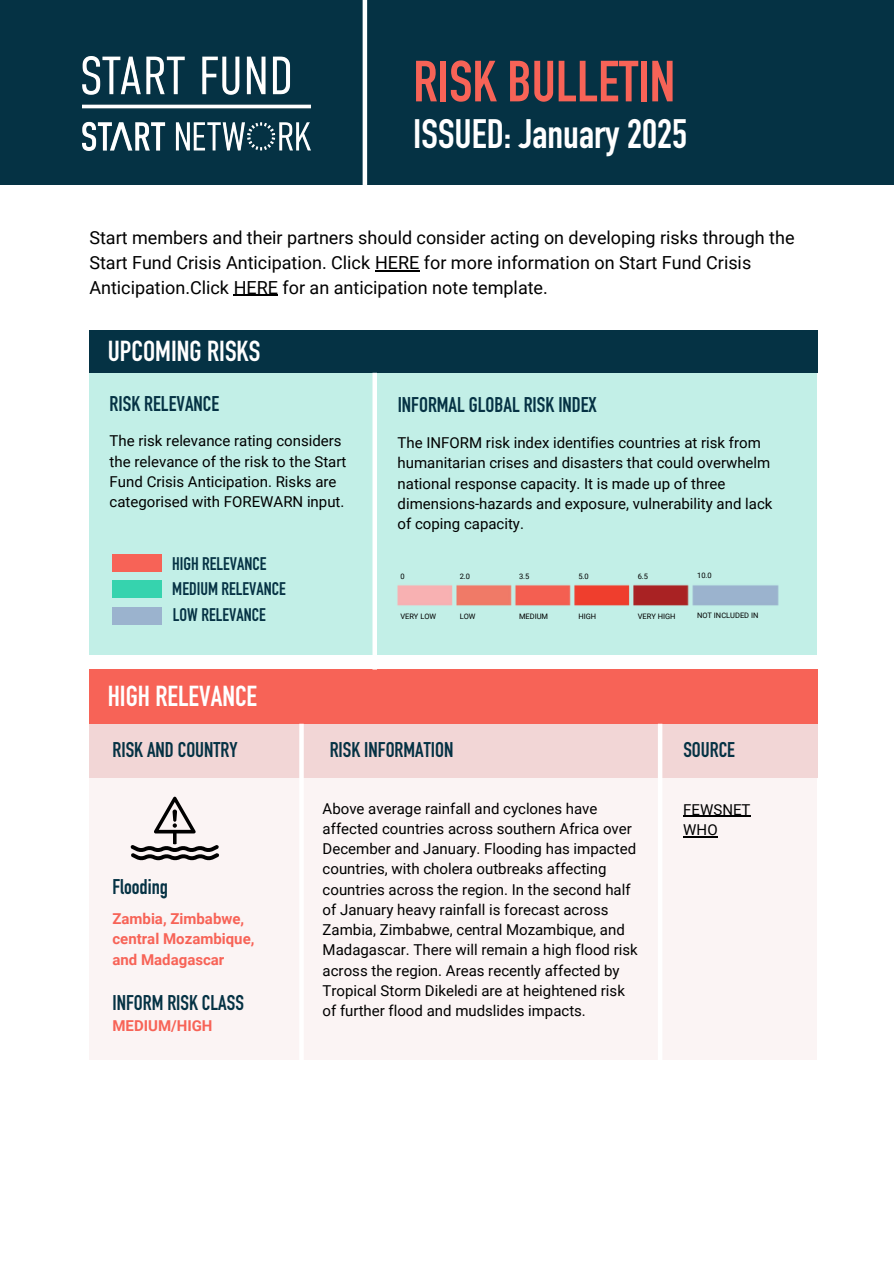
<style>
.page{position:relative;width:894px;height:1264px;background:#fff}
.page>*{position:absolute;margin:0;border:0;box-sizing:border-box;transform-origin:0 0}
.t1{font:700 57px "DIN Condensed";color:#f76357}
.t2{font:700 40.5px "DIN Condensed";color:#fff}
.t3{font:700 28.5px "DIN Condensed";color:#fff}
.t4{font:700 21px "DIN Condensed";color:#053244}
.t5{font:18px/24.8px "Roboto";color:#000}
.t6{font:700 18px "DIN Condensed";color:#053244}
.t7{font:15px/20.2px "Roboto";color:#000}
.t8{font:700 15px/20.2px "Roboto";color:#f76357}
.t9{font:7.5px "Roboto";color:#000}
</style>
<div class="page">
<div style="left:0;top:0;width:893px;height:185px;background:#053244"></div>
<div style="left:89px;top:373px;width:727px;height:282px;background:#c2efe7"></div>
<div style="left:89px;top:330px;width:728px;height:43px;background:#053244"></div>
<div style="left:89px;top:723px;width:728px;height:55px;background:#f2d6d6"></div>
<div style="left:362px;top:0;width:5px;height:185px;background:#fff"></div>
<div style="left:89px;top:778px;width:727px;height:281px;background:#fbf4f4"></div>
<img style="left:397px;top:584px;width:382px;height:22px">
<div style="left:89px;top:669px;width:728px;height:54px;background:#f76357"></div>
<div style="left:112px;top:554px;width:50px;height:17px;background:#f76357"></div>
<div style="left:112px;top:580px;width:50px;height:17px;background:#36d3ae"></div>
<div style="left:112px;top:607px;width:50px;height:17px;background:#9bb3ce"></div>
<div style="left:372px;top:373px;width:5px;height:296px;background:#fff"></div>
<div style="left:299px;top:723px;width:5px;height:451px;background:#fff"></div>
<div style="left:657px;top:723px;width:5px;height:451px;background:#fff"></div>
<img style="left:83px;top:56px;width:228px;height:95px">
<hr style="left:375px;top:270px;width:44px;height:1px;background:#000">
<hr style="left:234px;top:295px;width:44px;height:1px;background:#000">
<hr style="left:683px;top:815px;width:67px;height:2px;background:#000">
<hr style="left:683px;top:836px;width:34px;height:1px;background:#000">
<svg style="left:130px;top:796px;width:89px;height:64px"></svg>
<h1 class="t1" style="left:413px;top:61px;width:263px">RISK BULLETIN</h1>
<h1 class="t2" style="left:413px;top:119px;width:275px">ISSUED: January 2025</h1>
<h6 class="t5" style="left:89px;top:225px;width:706px">Start members and their partners should consider acting on developing risks through the<br>Start Fund Crisis Anticipation. Click HERE for more information on Start Fund Crisis<br>Anticipation.Click HERE for an anticipation note template.</h6>
<h2 class="t3" style="left:108px;top:341px;width:154px">UPCOMING RISKS</h2>
<h3 class="t4" style="left:110px;top:395px;width:111px">RISK RELEVANCE</h3>
<p class="t4" style="left:397px;top:397px;width:200px">INFORMAL GLOBAL RISK INDEX</p>
<p class="t7" style="left:110px;top:431px;width:238px">The risk relevance rating considers the relevance of the risk to the Start Fund Crisis Anticipation. Risks are categorised with FOREWARN input.</p>
<p class="t7" style="left:397px;top:433px;width:376px">The INFORM risk index identifies countries at risk from humanitarian crises and disasters that could overwhelm national response capacity. It is made up of three dimensions-hazards and exposure, vulnerability and lack of coping capacity.</p>
<p class="t6" style="left:172px;top:557px;width:96px">HIGH RELEVANCE</p>
<p class="t6" style="left:172px;top:582px;width:115px">MEDIUM RELEVANCE</p>
<p class="t6" style="left:173px;top:608px;width:94px">LOW RELEVANCE</p>
<p class="t9" style="left:400px;top:612px;width:37px">VERY LOW</p>
<p class="t9" style="left:459px;top:612px;width:17px">LOW</p>
<p class="t9" style="left:519px;top:612px;width:31px">MEDIUM</p>
<p class="t9" style="left:578px;top:612px;width:19px">HIGH</p>
<p class="t9" style="left:637px;top:612px;width:39px">VERY HIGH</p>
<h2 class="t9" style="left:697px;top:611px;width:63px">NOT INCLUDED IN</h2>
<h3 class="t9" style="left:400px;top:571px;width:6px">0</h3>
<h3 class="t9" style="left:459px;top:571px;width:12px">2.0</h3>
<h3 class="t9" style="left:519px;top:571px;width:12px">3.5</h3>
<p class="t9" style="left:578px;top:571px;width:12px">5.0</p>
<p class="t9" style="left:637px;top:571px;width:12px">6.5</p>
<p class="t9" style="left:697px;top:571px;width:16px">10.0</p>
<h5 class="t3" style="left:108px;top:685px;width:151px">HIGH RELEVANCE</h5>
<h5 class="t4" style="left:112px;top:741px;width:127px">RISK AND COUNTRY</h5>
<h5 class="t4" style="left:329px;top:741px;width:125px">RISK INFORMATION</h5>
<h3 class="t4" style="left:683px;top:741px;width:53px">SOURCE</h3>
<p class="t4" style="left:112px;top:879px;width:57px">Flooding</p>
<p class="t8" style="left:112px;top:908px;width:143px">Zambia, Zimbabwe, central Mozambique, and Madagascar</p>
<p class="t4" style="left:112px;top:994px;width:133px">INFORM RISK CLASS</p>
<p class="t8" style="left:112px;top:1015px;width:102px">MEDIUM/HIGH</p>
<p class="t7" style="left:322px;top:798px;width:316px">Above average rainfall and cyclones have affected countries across southern Africa over December and January. Flooding has impacted countries, with cholera outbreaks affecting countries across the region. In the second half of January heavy rainfall is forecast across Zambia, Zimbabwe, central Mozambique, and Madagascar. There will remain a high flood risk across the region. Areas recently affected by Tropical Storm Dikeledi are at heightened risk of further flood and mudslides impacts.</p>
<p class="t7" style="left:683px;top:799px;width:69px">FEWSNET</p>
<p class="t7" style="left:683px;top:819px;width:36px">WHO</p>
</div>
